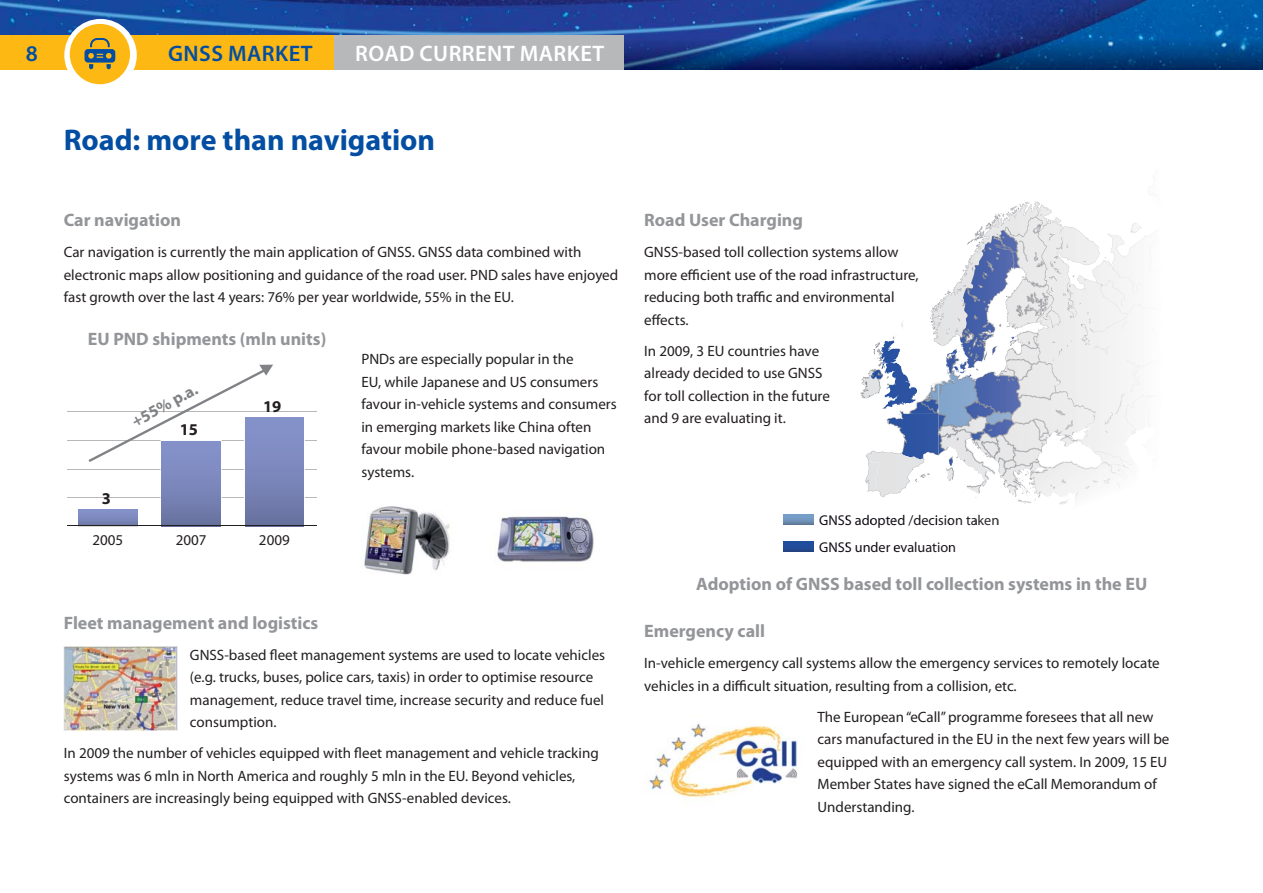
<style>
.page{position:relative;width:1263px;height:893px;background:#fff}
.page>*{position:absolute;margin:0;border:0;box-sizing:border-box;transform-origin:0 0}
.t1{font:700 30px "Myriad Pro";color:#034ea2}
.t2{font:600 22.5px "Myriad Pro";letter-spacing:.02em;color:#fff}
.t3{font:600 22.5px "Myriad Pro";letter-spacing:.02em;color:#034ea2}
.t4{font:700 18px "Myriad Pro";color:#939598}
.t5{font:700 16.5px "Myriad Pro";color:#808285}
.t6{font:700 16.5px "Myriad Pro";color:#231f20}
.t7{font:15px/22.5px "Myriad Pro";color:#231f20}
.t8{font:14.25px/27px "Myriad Pro";color:#140e16}
.s1{color:#120c15}
.s2{color:#130d16}
.s3{color:#151018}
.s4{color:#171119}
.s5{color:#17121a}
.s6{color:#18131a}
.s7{color:#1a151c}
.s8{color:#1e1920}
.s9{color:#1f1a21}
.s10{color:#211c23}
.s11{color:#231e25}
.s12{color:#252027}
.s13{color:#29242a}
.s14{color:#2c272d}
.s15{color:#302b31}
.s16{color:#140f17}
.s17{color:#1e1820}
.s18{color:#221d24}
</style>
<div class="page">
<img style="left:0;top:69px;width:1263px;height:1px">
<img style="left:0;top:0;width:1262px;height:69px">
<div style="left:0;top:35px;width:337px;height:34px;background:#fdb813"></div>
<div style="left:335px;top:35px;width:289px;height:34px;background:#b6b8ba"></div>
<img style="left:1262px;top:0;width:1px;height:69px">
<img style="left:1058px;top:465px;width:40px;height:30px">
<img style="left:938px;top:433px;width:98px;height:28px">
<img style="left:932px;top:316px;width:30px;height:29px">
<img style="left:1036px;top:320px;width:93px;height:145px">
<img style="left:901px;top:482px;width:8px;height:9px">
<div style="left:1094px;top:287px;width:51px;height:45px;background:#f4f3f4"></div>
<img style="left:1126px;top:360px;width:29px;height:32px">
<img style="left:1094px;top:345px;width:15px;height:9px">
<img style="left:865px;top:451px;width:36px;height:46px">
<img style="left:998px;top:202px;width:76px;height:76px">
<img style="left:931px;top:244px;width:48px;height:72px">
<img style="left:783px;top:542px;width:31px;height:10px">
<img style="left:783px;top:515px;width:31px;height:10px">
<div style="left:64px;top:19px;width:73px;height:72px;background:#fff;border-radius:50%"></div>
<div style="left:70px;top:24px;width:60px;height:60px;background:#fdb813;border-radius:50%"></div>
<svg style="left:85px;top:38px;width:30px;height:31px"></svg>
<hr style="left:67px;top:411px;width:250px;height:1px;background:#b6b8ba">
<hr style="left:67px;top:440px;width:250px;height:1px;background:#b6b8ba">
<hr style="left:67px;top:469px;width:250px;height:1px;background:#b6b8ba">
<hr style="left:67px;top:497px;width:250px;height:1px;background:#b6b8ba">
<hr style="left:67px;top:526px;width:250px;height:1px;background:#231f20">
<svg style="left:77px;top:365px;width:228px;height:162px"></svg>
<img style="left:644px;top:723px;width:156px;height:75px">
<img style="left:64px;top:646px;width:113px;height:84px">
<img style="left:361px;top:506px;width:233px;height:69px">
<img style="left:975px;top:491px;width:102px;height:14px">
<img style="left:1101px;top:222px;width:45px;height:64px">
<img style="left:879px;top:365px;width:59px;height:49px">
<img style="left:1098px;top:451px;width:53px;height:36px">
<img style="left:887px;top:414px;width:51px;height:68px">
<h2 class="t3" style="left:26px;top:45px;width:14px">8</h2>
<h2 class="t3" style="left:168px;top:45px;width:146px">GNSS MARKET</h2>
<h2 class="t2" style="left:355px;top:45px;width:251px">ROAD CURRENT MARKET</h2>
<h1 class="t1" style="left:64px;top:129px;width:373px">Road: more than navigation</h1>
<p class="t4" style="left:64px;top:213px;width:119px">Car navigation</p>
<p class="t7" style="left:64px;top:242px;width:556px">Car navigation is currently the main application of GNSS. GNSS data combined with electronic maps allow positioning and guidance of the road user. PND sales have enjoyed fast growth over the last 4 years: 76% per year worldwide, 55% in the EU.</p>
<p class="t4" style="left:88px;top:332px;width:240px">EU PND shipments (mln units)</p>
<p class="t5" style="left:130px;top:416px;width:74px;rotate:-28deg">+55% p.a.</p>
<p class="t6" style="left:180px;top:423px;width:20px">15</p>
<p class="t6" style="left:102px;top:492px;width:11px">3</p>
<p class="t6" style="left:263px;top:400px;width:20px">19</p>
<p class="t7" style="left:92px;top:530px;width:32px">2005</p>
<p class="t7" style="left:176px;top:530px;width:32px">2007</p>
<p class="t7" style="left:259px;top:530px;width:32px">2009</p>
<p class="t7" style="left:361px;top:349px;width:257px">PNDs are especially popular in the<br>EU, while Japanese and US consumers favour in-vehicle systems and consumers in emerging markets like China often favour mobile phone-based navigation systems.</p>
<p class="t4" style="left:64px;top:616px;width:256px">Fleet management and logistics</p>
<p class="t7" style="left:190px;top:644px;width:417px">GNSS-based fleet management systems are used to locate vehicles (e.g. trucks, buses, police cars, taxis) in order to optimise resource management, reduce travel time, increase security and reduce fuel consumption.</p>
<p class="t7" style="left:64px;top:743px;width:536px">In 2009 the number of vehicles equipped with fleet management and vehicle tracking systems was 6 mln in North America and roughly 5 mln in the EU. Beyond vehicles, containers are increasingly being equipped with GNSS-enabled devices.</p>
<p class="t4" style="left:644px;top:213px;width:160px">Road User Charging</p>
<p class="t7" style="left:644px;top:242px;width:276px">GNSS-based toll collection systems allow more efficient use of the road infrastructure, reducing both traffic and environmental effects.</p>
<p class="t7" style="left:644px;top:340px;width:187px">In 2009, 3 EU countries have already decided to use GNSS for toll collection in the future and 9 are evaluating it.</p>
<p class="t8" style="left:819px;top:507px;width:182px"><span class="s1">GN</span><span class="s2">SS</span> ado<span class="s3">pt</span><span class="s4">e</span><span class="s5">d</span> <span class="s6">/</span><span class="s7">de</span><span class="s8">ci</span><span class="s9">si</span><span class="s10">o</span><span class="s11">n</span> <span class="s12">t</span><span class="s13">a</span><span class="s14">k</span><span class="s15">en<br></span><span class="s1">GN</span><span class="s2">SS</span> un<span class="s16">d</span><span class="s3">er</span> <span class="s4">e</span><span class="s6">va</span><span class="s7">lu</span><span class="s17">at</span><span class="s9">io</span><span class="s18">n</span></p>
<p class="t4" style="left:696px;top:577px;width:453px">Adoption of GNSS based toll collection systems in the EU</p>
<p class="t4" style="left:644px;top:624px;width:122px">Emergency call</p>
<p class="t7" style="left:644px;top:653px;width:517px">In-vehicle emergency call systems allow the emergency services to remotely locate vehicles in a difficult situation, resulting from a collision, etc.</p>
<p class="t7" style="left:817px;top:706px;width:353px">The European “eCall” programme foresees that all new cars manufactured in the EU in the next few years will be equipped with an emergency call system. In 2009, 15 EU Member States have signed the eCall Memorandum of Understanding.</p>
</div>
